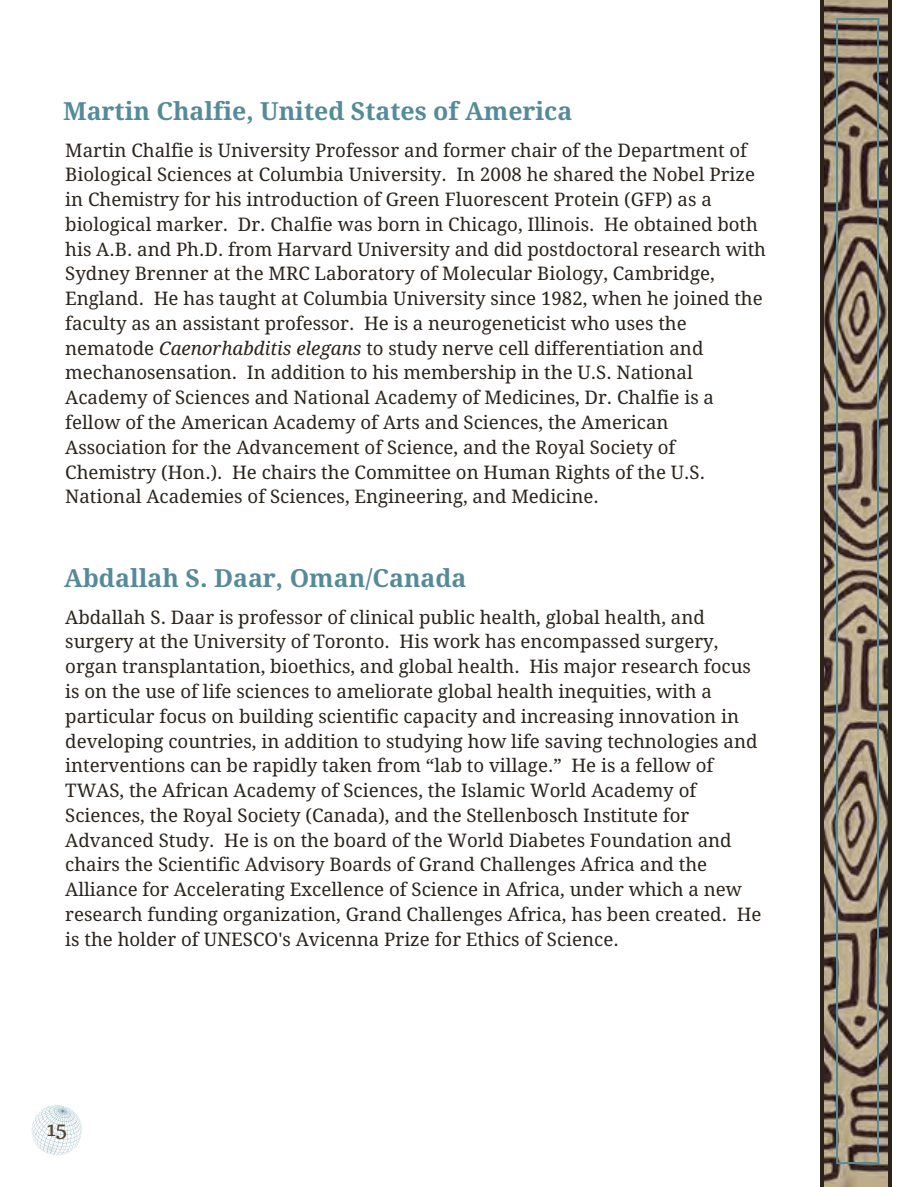
<style>
.page{position:relative;width:918px;height:1187px;background:#fff}
.page>*{position:absolute;margin:0;border:0;box-sizing:border-box;transform-origin:0 0}
.t1{font:700 24.9px "Droid Serif";color:#558b99}
.t2{font:21.75px "Trocchi";color:#524637}
.t3{font:18.75px/24.8px "Droid Serif";color:#2a241d}
.s1{font-style:italic}
</style>
<div class="page">
<svg style="left:31px;top:1104px;width:51px;height:52px"></svg>
<div style="left:820px;top:0;width:72px;height:1186px;background:#2a241d"></div>
<img style="left:825px;top:0;width:63px;height:1186px">
<svg style="left:871px;top:1157px;width:8px;height:7px"></svg>
<hr style="left:877px;top:24px;width:2px;height:1133px;background:#558b99">
<svg style="left:871px;top:18px;width:8px;height:7px"></svg>
<hr style="left:845px;top:18px;width:26px;height:2px;background:#558b99">
<svg style="left:836px;top:18px;width:9px;height:7px"></svg>
<hr style="left:836px;top:24px;width:2px;height:1133px;background:#558b99">
<hr style="left:845px;top:1162px;width:26px;height:2px;background:#558b99">
<svg style="left:836px;top:1157px;width:9px;height:7px"></svg>
<h1 class="t1" style="left:63px;top:97px;width:511px">Martin Chalfie, United States of America</h1>
<p class="t3" style="left:65px;top:138px;width:702px">Martin Chalfie is University Professor and former chair of the Department of Biological Sciences at Columbia University. In 2008 he shared the Nobel Prize in Chemistry for his introduction of Green Fluorescent Protein (GFP) as a biological marker. Dr. Chalfie was born in Chicago, Illinois. He obtained both his A.B. and Ph.D. from Harvard University and did postdoctoral research with Sydney Brenner at the MRC Laboratory of Molecular Biology, Cambridge, England. He has taught at Columbia University since 1982, when he joined the faculty as an assistant professor. He is a neurogeneticist who uses the nematode <span class="s1">Caenorhabditis elegans</span> to study nerve cell differentiation and mechanosensation. In addition to his membership in the U.S. National Academy of Sciences and National Academy of Medicines, Dr. Chalfie is a fellow of the American Academy of Arts and Sciences, the American Association for the Advancement of Science, and the Royal Society of Chemistry (Hon.). He chairs the Committee on Human Rights of the U.S.<br>National Academies of Sciences, Engineering, and Medicine.</p>
<h1 class="t1" style="left:64px;top:564px;width:404px">Abdallah S. Daar, Oman/Canada</h1>
<p class="t3" style="left:65px;top:605px;width:698px">Abdallah S. Daar is professor of clinical public health, global health, and surgery at the University of Toronto. His work has encompassed surgery, organ transplantation, bioethics, and global health. His major research focus is on the use of life sciences to ameliorate global health inequities, with a particular focus on building scientific capacity and increasing innovation in developing countries, in addition to studying how life saving technologies and interventions can be rapidly taken from “lab to village.” He is a fellow of TWAS, the African Academy of Sciences, the Islamic World Academy of Sciences, the Royal Society (Canada), and the Stellenbosch Institute for Advanced Study. He is on the board of the World Diabetes Foundation and chairs the Scientific Advisory Boards of Grand Challenges Africa and the Alliance for Accelerating Excellence of Science in Africa, under which a new research funding organization, Grand Challenges Africa, has been created. He is the holder of UNESCO's Avicenna Prize for Ethics of Science.</p>
<p class="t2" style="left:47px;top:1114px;width:22px">15</p>
</div>
